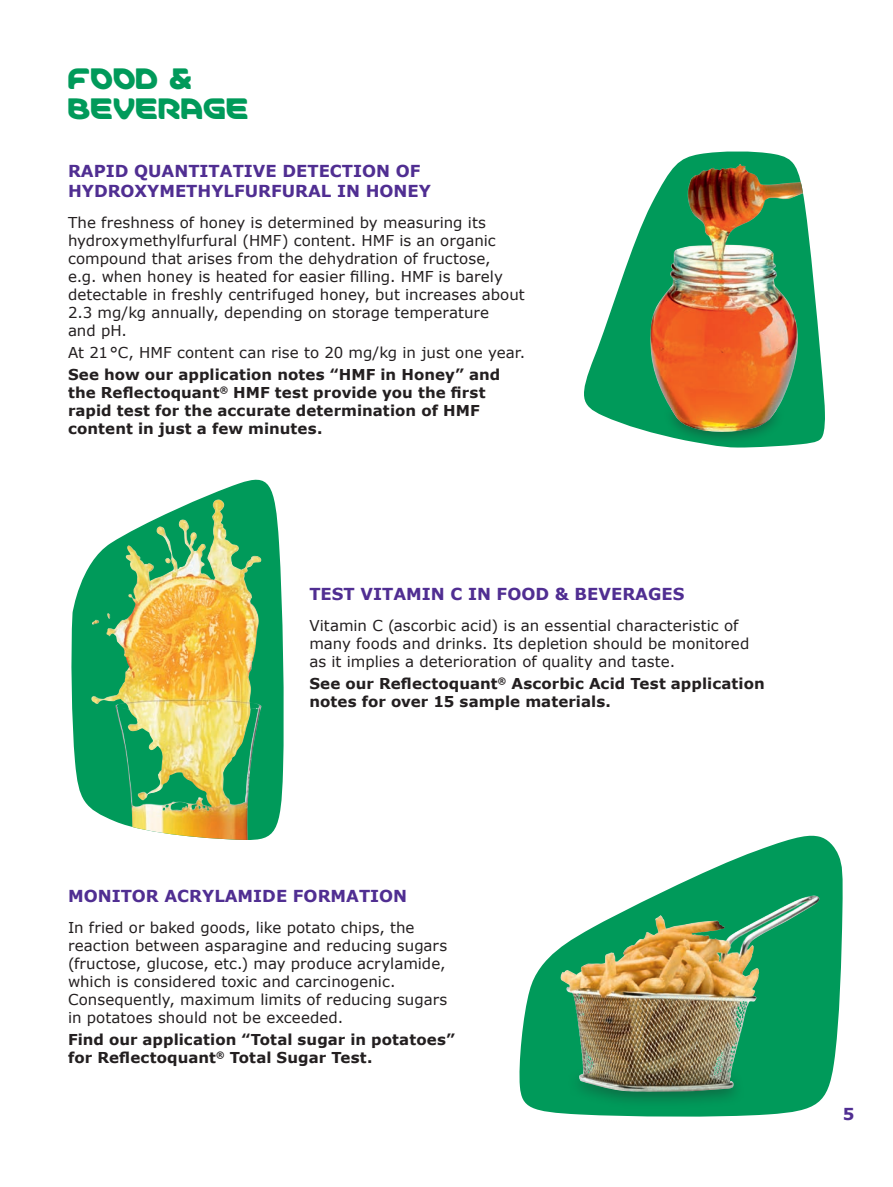
<style>
.page{position:relative;width:893px;height:1187px;background:#fff}
.page>*{position:absolute;margin:0;border:0;box-sizing:border-box;transform-origin:0 0}
.t1{font:30px/30px "Merck";color:#009a5a}
.t2{font:700 16.5px/19.8px "Verdana";color:#502e92}
.t3{font:15px/18px "Verdana";letter-spacing:.005em;color:#231f20}
.t4{font:700 15px/18px "Verdana";letter-spacing:.005em;color:#231f20}
</style>
<div class="page">
<svg style="left:584px;top:151px;width:241px;height:296px"></svg>
<div style="left:661px;top:402px;width:125px;height:44px;background:#231f20;opacity:.4"></div>
<img style="left:648px;top:164px;width:155px;height:268px">
<img style="left:71px;top:479px;width:213px;height:361px">
<img style="left:131px;top:499px;width:88px;height:81px">
<img style="left:519px;top:835px;width:324px;height:282px">
<div style="left:567px;top:1066px;width:179px;height:43px;background:#231f20;opacity:.4"></div>
<img style="left:579px;top:1075px;width:155px;height:16px">
<img style="left:605px;top:895px;width:208px;height:66px">
<h1 class="t1" style="left:68px;top:63px;width:183px">FOOD &amp;<br>BEVERAGE</h1>
<p class="t2" style="left:68px;top:161px;width:364px">RAPID QUANTITATIVE DETECTION OF<br>HYDROXYMETHYLFURFURAL IN HONEY</p>
<p class="t3" style="left:68px;top:213px;width:458px">The freshness of honey is determined by measuring its hydroxymethylfurfural (HMF) content. HMF is an organic compound that arises from the dehydration of fructose,<br>e.g. when honey is heated for easier filling. HMF is barely detectable in freshly centrifuged honey, but increases about 2.3 mg/kg annually, depending on storage temperature<br>and pH.</p>
<p class="t3" style="left:68px;top:343px;width:459px">At 21°C, HMF content can rise to 20 mg/kg in just one year.</p>
<p class="t4" style="left:68px;top:365px;width:434px">See how our application notes ‟HMF in Honey” and the Reflectoquant<sup>®</sup> HMF test provide you the first rapid test for the accurate determination of HMF content in just a few minutes.</p>
<p class="t2" style="left:309px;top:584px;width:377px">TEST VITAMIN C IN FOOD &amp; BEVERAGES</p>
<p class="t3" style="left:309px;top:616px;width:441px">Vitamin C (ascorbic acid) is an essential characteristic of many foods and drinks. Its depletion should be monitored as it implies a deterioration of quality and taste.</p>
<p class="t4" style="left:309px;top:674px;width:457px">See our Reflectoquant<sup>®</sup> Ascorbic Acid Test application notes for over 15 sample materials.</p>
<p class="t2" style="left:68px;top:885px;width:341px">MONITOR ACRYLAMIDE FORMATION</p>
<p class="t3" style="left:68px;top:918px;width:381px">In fried or baked goods, like potato chips, the reaction between asparagine and reducing sugars (fructose, glucose, etc.) may produce acrylamide, which is considered toxic and carcinogenic.<br>Consequently, maximum limits of reducing sugars in potatoes should not be exceeded.</p>
<p class="t4" style="left:68px;top:1030px;width:388px">Find our application ‟Total sugar in potatoes” for Reflectoquant<sup>®</sup> Total Sugar Test.</p>
<p class="t2" style="left:843px;top:1103px;width:13px">5</p>
</div>
